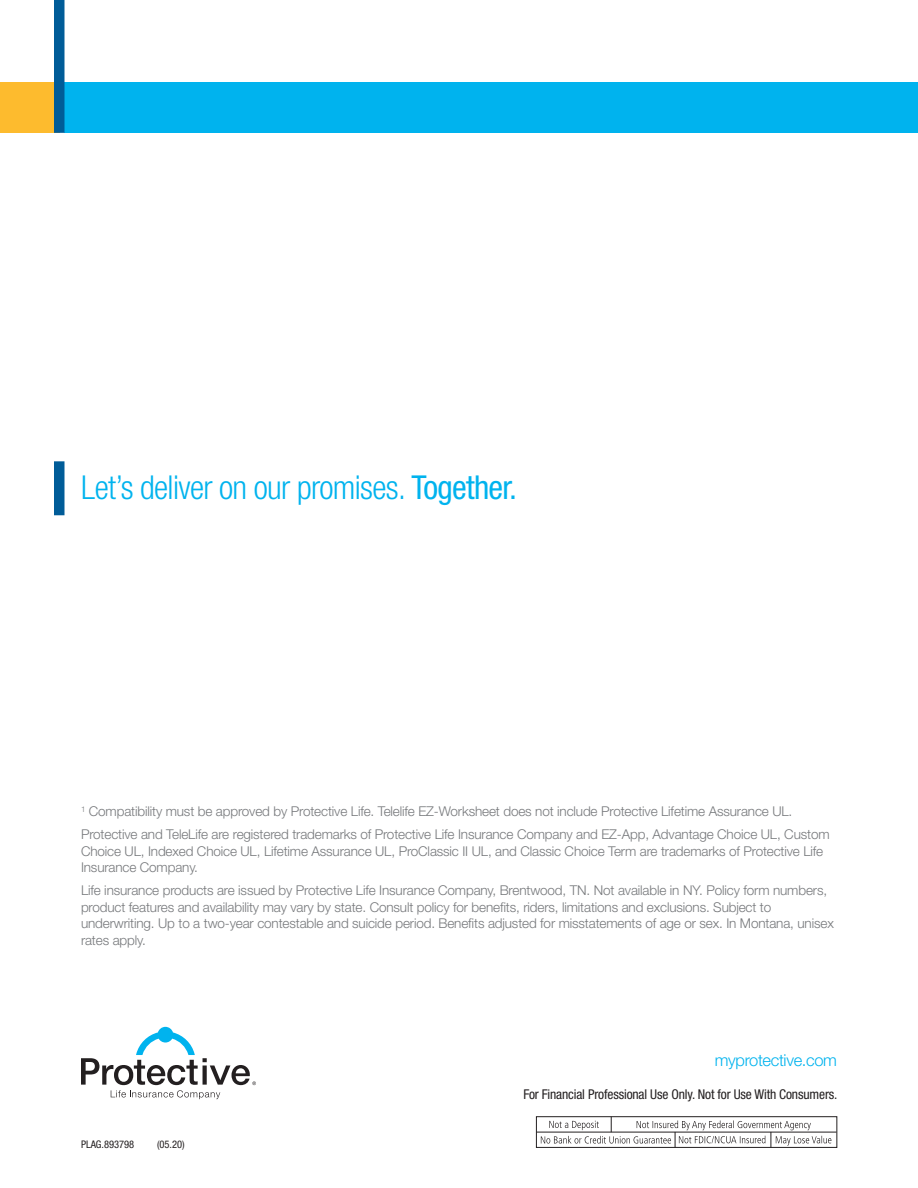
<style>
.page{position:relative;width:918px;height:1188px;background:#fff}
.page>*{position:absolute;margin:0;border:0;box-sizing:border-box;transform-origin:0 0}
.t1{font:300 condensed 33px "Helvetica Neue LT Std";letter-spacing:-.02em;color:#00b3ee}
.t2{font:300 16.5px "Helvetica Neue LT Std";letter-spacing:-.02em;color:#00b3ee}
.t3{font:300 13.5px/16.5px "Helvetica Neue LT Std";letter-spacing:-.01em;color:#76787b}
.t4{font:condensed 13.5px "Helvetica Neue LT Std";letter-spacing:-.01em;color:#231f20}
.t5{font:condensed 10.5px "Helvetica Neue LT Std";color:#231f20}
.s1{font-weight:400}
</style>
<div class="page">
<div style="left:64px;top:83px;width:854px;height:50px;background:#00b3ee"></div>
<div style="left:0;top:83px;width:59px;height:50px;background:#fdbb2e"></div>
<div style="left:54px;top:0;width:10px;height:133px;background:#005c98"></div>
<div style="left:536px;top:1117px;width:301px;height:31px;border:1px solid #231f20"></div>
<hr style="left:536px;top:1132px;width:301px;height:1px;background:#231f20">
<svg style="left:541px;top:1117px;width:290px;height:30px"></svg>
<div style="left:54px;top:461px;width:10px;height:54px;background:#005c98"></div>
<svg style="left:81px;top:1027px;width:175px;height:72px"></svg>
<h1 class="t1" style="left:81px;top:468px;width:437px">Let’s deliver on our promises. <span class="s1">Together.</span></h1>
<p class="t3" style="left:81px;top:799px;width:750px;line-height:23.2px"><sup>1</sup> Compatibility must be approved by Protective Life. Telelife EZ-Worksheet does not include Protective Lifetime Assurance UL.<br>Protective and TeleLife are registered trademarks of Protective Life Insurance Company and EZ-App, Advantage Choice UL, Custom</p>
<p class="t3" style="left:81px;top:842px;width:744px">Choice UL, Indexed Choice UL, Lifetime Assurance UL, ProClassic II UL, and Classic Choice Term are trademarks of Protective Life<br>Insurance Company.</p>
<p class="t3" style="left:81px;top:882px;width:754px">Life insurance products are issued by Protective Life Insurance Company, Brentwood, TN. Not available in NY. Policy form numbers, product features and availability may vary by state. Consult policy for benefits, riders, limitations and exclusions. Subject to underwriting. Up to a two-year contestable and suicide period. Benefits adjusted for misstatements of age or sex. In Montana, unisex rates apply.</p>
<p class="t5" style="left:81px;top:1138px;width:55px">PLAG.893798</p>
<p class="t5" style="left:157px;top:1138px;width:29px">(05.20)</p>
<p class="t2" style="left:715px;top:1050px;width:124px">myprotective.com</p>
<p class="t4" style="left:523px;top:1087px;width:316px">For Financial Professional Use Only. Not for Use With Consumers.</p>
</div>
